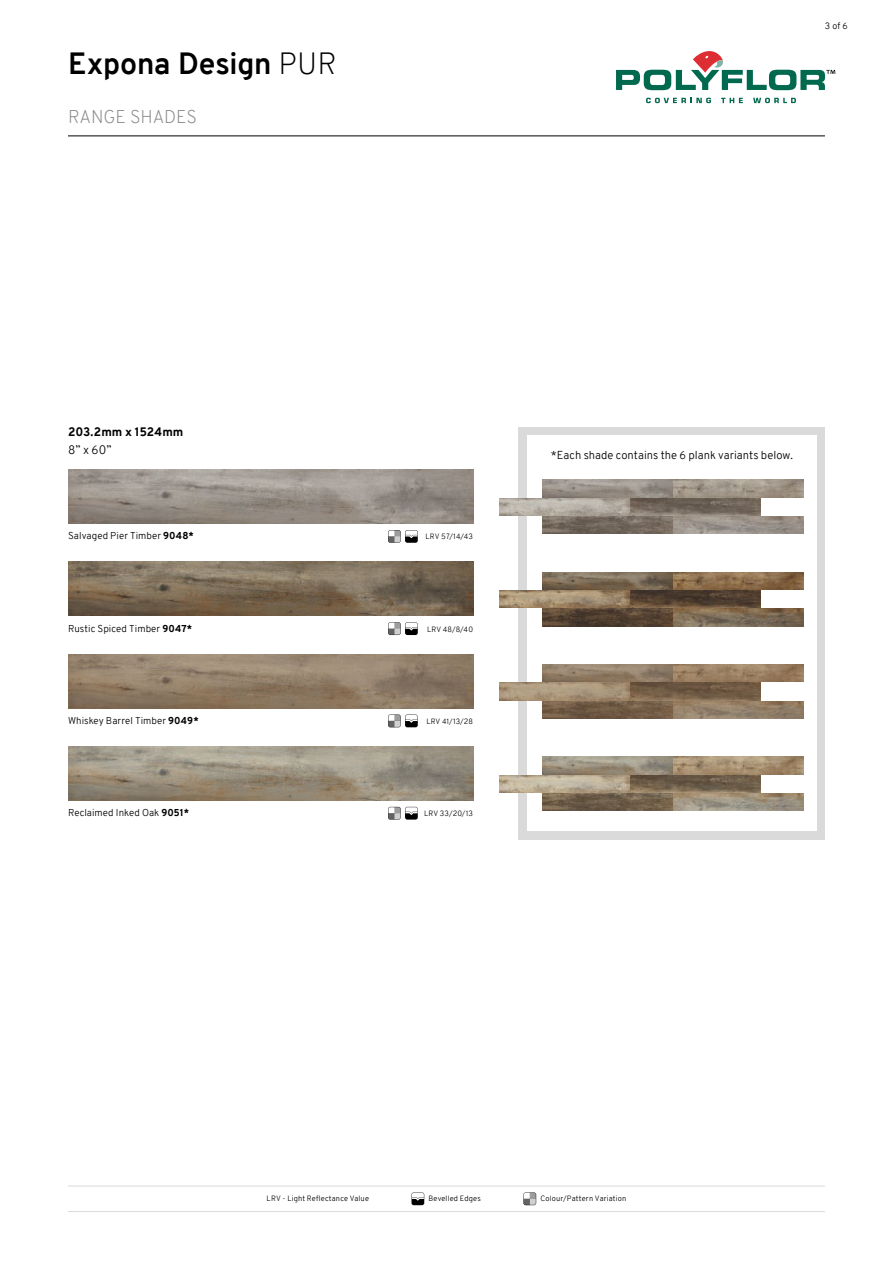
<style>
.page{position:relative;width:893px;height:1263px;background:#fff}
.page>*{position:absolute;margin:0;border:0;box-sizing:border-box;transform-origin:0 0}
.t1{font:700 30px "Overpass";letter-spacing:-.005em;color:#000}
.t2{font:200 18px "Overpass";letter-spacing:-.01em;color:#878787}
.t3{font:800 12px "Overpass";letter-spacing:.005em;color:#000}
.t4{font:300 12px "Overpass";color:#000}
.t5{font:300 11.25px "Overpass";letter-spacing:.005em;color:#000}
.t6{font:300 9.75px "Overpass";letter-spacing:.01em;color:#000}
.t7{font:300 9px "Overpass";color:#000}
.t8{font:300 7.5px "Overpass";letter-spacing:.02em;color:#000}
.s1{font-weight:200}
.s2{font-weight:800}
</style>
<div class="page">
<hr style="left:68px;top:136px;width:757px;height:1px;background:#000">
<svg style="left:646px;top:98px;width:65px;height:5px"></svg>
<svg style="left:721px;top:98px;width:22px;height:5px"></svg>
<svg style="left:753px;top:98px;width:43px;height:5px"></svg>
<svg style="left:616px;top:51px;width:219px;height:39px"></svg>
<hr style="left:68px;top:1186px;width:757px;height:1px;background:#dadada">
<hr style="left:68px;top:1211px;width:757px;height:1px;background:#dadada">
<svg style="left:411px;top:1192px;width:13px;height:13px"></svg>
<svg style="left:523px;top:1192px;width:13px;height:13px"></svg>
<div style="left:519px;top:427px;width:306px;height:412px;background:#dadada"></div>
<div style="left:527px;top:436px;width:289px;height:395px;background:#fff"></div>
<img style="left:542px;top:480px;width:131px;height:17px">
<svg style="left:673px;top:480px;width:131px;height:17px;fill:#a1978a"></svg>
<img style="left:629px;top:498px;width:132px;height:17px">
<svg style="left:499px;top:498px;width:130px;height:17px"></svg>
<img style="left:542px;top:516px;width:131px;height:18px">
<svg style="left:673px;top:516px;width:131px;height:18px;fill:#9b938b"></svg>
<img style="left:542px;top:572px;width:131px;height:17px">
<svg style="left:673px;top:572px;width:131px;height:17px"></svg>
<img style="left:629px;top:590px;width:132px;height:18px">
<svg style="left:499px;top:590px;width:130px;height:18px"></svg>
<img style="left:542px;top:609px;width:131px;height:17px">
<svg style="left:673px;top:609px;width:131px;height:17px"></svg>
<img style="left:542px;top:664px;width:131px;height:18px">
<svg style="left:673px;top:664px;width:131px;height:18px;fill:#9a7f62"></svg>
<img style="left:629px;top:683px;width:132px;height:17px">
<svg style="left:499px;top:683px;width:130px;height:17px;fill:#ac997e"></svg>
<img style="left:542px;top:701px;width:131px;height:17px">
<svg style="left:673px;top:701px;width:131px;height:17px;fill:#948069"></svg>
<img style="left:542px;top:757px;width:131px;height:17px">
<svg style="left:673px;top:757px;width:131px;height:17px"></svg>
<img style="left:629px;top:775px;width:132px;height:17px">
<svg style="left:499px;top:775px;width:130px;height:17px"></svg>
<img style="left:542px;top:793px;width:131px;height:18px">
<svg style="left:673px;top:793px;width:131px;height:18px"></svg>
<img style="left:68px;top:470px;width:405px;height:54px">
<svg style="left:388px;top:530px;width:30px;height:13px"></svg>
<img style="left:68px;top:562px;width:405px;height:54px">
<svg style="left:388px;top:622px;width:30px;height:13px"></svg>
<img style="left:68px;top:654px;width:405px;height:54px">
<svg style="left:388px;top:714px;width:30px;height:13px"></svg>
<img style="left:68px;top:746px;width:405px;height:54px">
<svg style="left:388px;top:807px;width:30px;height:12px"></svg>
<h1 class="t1" style="left:68px;top:42px;width:270px">Expona Design <span class="s1">PUR</span></h1>
<h2 class="t2" style="left:68px;top:103px;width:130px">RANGE SHADES</h2>
<p class="t7" style="left:825px;top:19px;width:24px">3 of 6</p>
<h3 class="t3" style="left:68px;top:423px;width:117px">203.2mm x 1524mm</h3>
<h3 class="t4" style="left:68px;top:441px;width:45px">8” x 60”</h3>
<h3 class="t6" style="left:68px;top:529px;width:127px">Salvaged Pier Timber <span class="s2">9048*</span></h3>
<p class="t8" style="left:425px;top:531px;width:49px">LRV 57/14/43</p>
<h3 class="t6" style="left:68px;top:621px;width:126px">Rustic Spiced Timber <span class="s2">9047*</span></h3>
<p class="t8" style="left:427px;top:624px;width:47px">LRV 48/8/40</p>
<h3 class="t6" style="left:68px;top:714px;width:132px">Whiskey Barrel Timber <span class="s2">9049*</span></h3>
<p class="t8" style="left:426px;top:716px;width:48px">LRV 41/13/28</p>
<h3 class="t6" style="left:68px;top:806px;width:122px">Reclaimed Inked Oak <span class="s2">9051*</span></h3>
<p class="t8" style="left:424px;top:808px;width:50px">LRV 33/20/13</p>
<h3 class="t5" style="left:551px;top:447px;width:244px">*Each shade contains the 6 plank variants below.</h3>
<p class="t8" style="left:267px;top:1193px;width:104px">LRV - Light Reflectance Value</p>
<p class="t8" style="left:428px;top:1193px;width:54px">Bevelled Edges</p>
<p class="t8" style="left:540px;top:1193px;width:87px">Colour/Pattern Variation</p>
</div>
